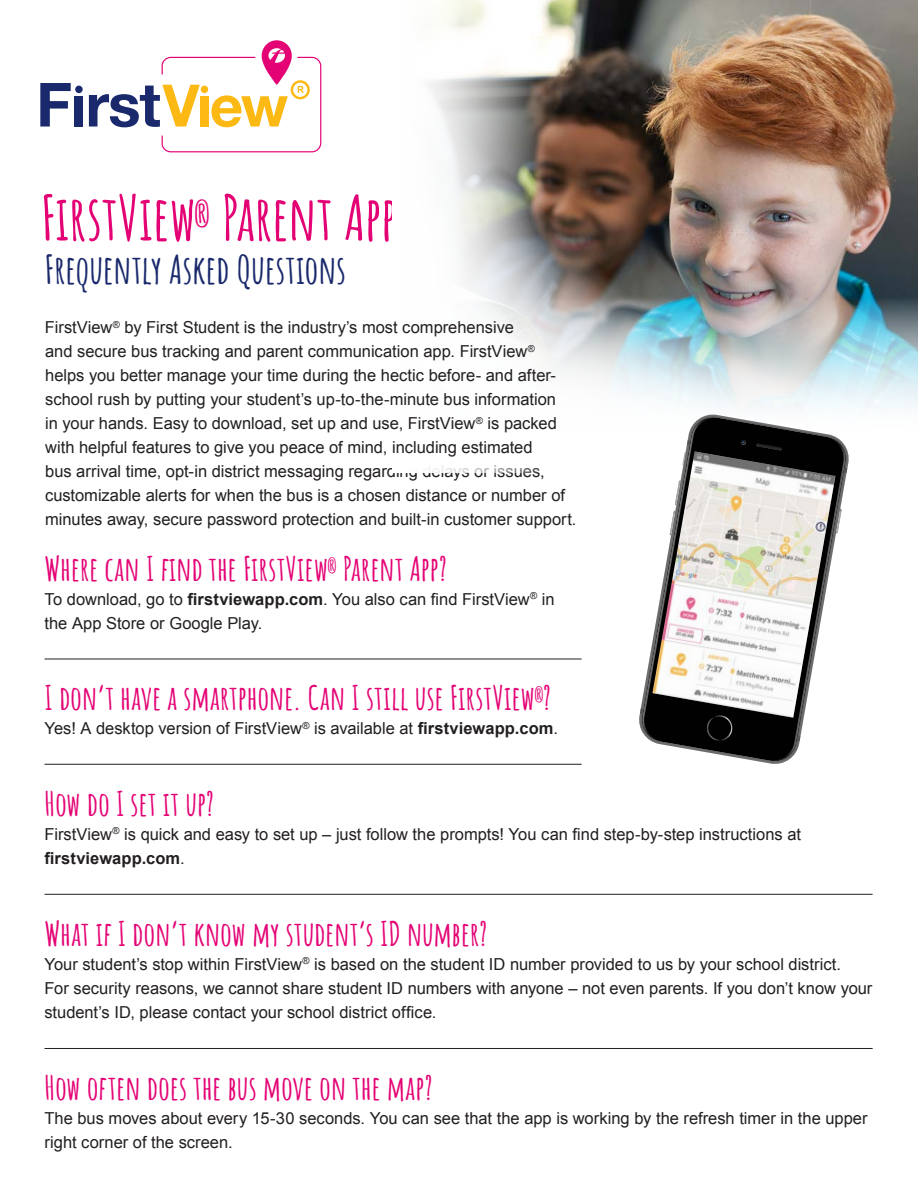
<style>
.page{position:relative;width:918px;height:1188px;background:#fff}
.page>*{position:absolute;margin:0;border:0;box-sizing:border-box;transform-origin:0 0}
.t1{font:700 61.5px "Amatic SC";letter-spacing:-.01em;color:#e40375}
.t2{font:700 39px "Amatic SC";letter-spacing:-.01em;color:#19296c}
.t3{font:700 33px "Amatic SC";letter-spacing:-.005em;color:#e40375}
.t4{font:700 27.15px "Amatic SC";color:#e40375}
.t5{font:16.5px/24px "Arial";color:#231f20}
.s1{font-weight:700}
</style>
<div class="page">
<img style="left:102px;top:0;width:802px;height:659px">
<svg style="left:102px;top:297px;width:816px;height:140px"></svg>
<hr style="left:45px;top:1048px;width:828px;height:1px;background:#231f20">
<hr style="left:45px;top:894px;width:828px;height:1px;background:#231f20">
<hr style="left:45px;top:764px;width:537px;height:1px;background:#231f20">
<hr style="left:45px;top:659px;width:537px;height:1px;background:#231f20">
<div style="left:26px;top:29px;width:304px;height:134px;background:#fff"></div>
<svg style="left:40px;top:83px;width:31px;height:44px"></svg>
<div style="left:75px;top:96px;width:8px;height:31px;background:#19296c"></div>
<div style="left:75px;top:85px;width:8px;height:8px;background:#19296c;border-radius:3px"></div>
<svg style="left:89px;top:40px;width:232px;height:112px"></svg>
<svg style="left:393px;top:0;width:152px;height:472px"></svg>
<svg style="left:640px;top:416px;width:208px;height:347px"></svg>
<svg style="left:740px;top:440px;width:6px;height:5px"></svg>
<svg style="left:640px;top:417px;width:92px;height:325px"></svg>
<svg style="left:756px;top:435px;width:91px;height:326px"></svg>
<img style="left:652px;top:451px;width:183px;height:267px">
<h1 class="t1" style="left:40px;top:171px;width:358px">FirstView Parent App</h1>
<h1 class="t4" style="left:194px;top:194px;width:18px">®</h1>
<h1 class="t2" style="left:45px;top:239px;width:303px">Frequently Asked Questions</h1>
<p class="t5" style="left:45px;top:316px;width:513px">FirstView<sup>®</sup> by First Student is the industry’s most comprehensive<br>and secure bus tracking and parent communication app. FirstView<sup>® </sup>helps you better manage your time during the hectic before- and after&shy;school rush by putting your student’s up-to-the-minute bus information in your hands. Easy to download, set up and use, FirstView<sup>®</sup> is packed with helpful features to give you peace of mind, including estimated</p>
<p class="t5" style="left:45px;top:460px;width:533px">bus arrival time, opt-in district messaging regarding delays or issues, customizable alerts for when the bus is a chosen distance or number of minutes away, secure password protection and built-in customer support.</p>
<p class="t3" style="left:45px;top:543px;width:404px">Where can I find the FirstView<sup>®</sup> Parent App?</p>
<p class="t5" style="left:45px;top:587px;width:512px">To download, go to <span class="s1">firstviewapp.com</span>. You also can find FirstView<sup>®</sup> in the App Store or Google Play.</p>
<p class="t3" style="left:45px;top:673px;width:508px">I don’t have a smartphone. Can I still use FirstView<sup>®</sup>?</p>
<p class="t5" style="left:45px;top:717px;width:515px">Yes! A desktop version of FirstView<sup>®</sup> is available at <span class="s1">firstviewapp.com</span>.</p>
<p class="t3" style="left:45px;top:778px;width:171px">How do I set it up?</p>
<p class="t5" style="left:45px;top:822px;width:758px">FirstView<sup>®</sup> is quick and easy to set up – just follow the prompts! You can find step-by-step instructions at <span class="s1">firstviewapp.com</span>.</p>
<p class="t3" style="left:45px;top:908px;width:445px">What if I don’t know my student’s ID number?</p>
<p class="t5" style="left:44px;top:952px;width:829px">Your student’s stop within FirstView<sup>®</sup> is based on the student ID number provided to us by your school district.<br>For security reasons, we cannot share student ID numbers with anyone – not even parents. If you don’t know your</p>
<p class="t5" style="left:44px;top:1000px;width:394px">student’s ID, please contact your school district office.</p>
<p class="t3" style="left:45px;top:1062px;width:390px">How often does the bus move on the map?</p>
<p class="t5" style="left:45px;top:1106px;width:825px">The bus moves about every 15-30 seconds. You can see that the app is working by the refresh timer in the upper right corner of the screen.</p>
</div>
